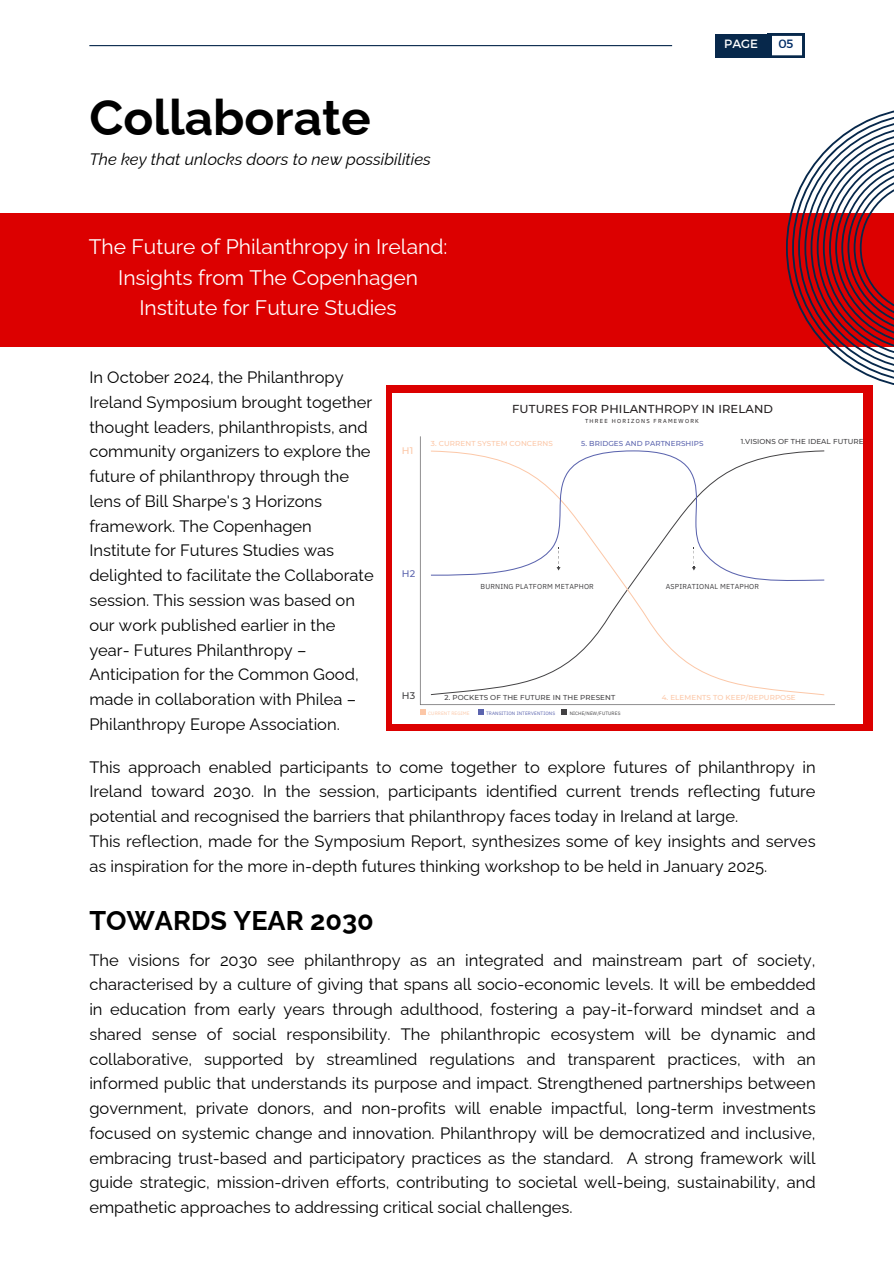
<style>
.page{position:relative;width:894px;height:1264px;background:#fff}
.page>*{position:absolute;margin:0;border:0;box-sizing:border-box;transform-origin:0 0}
.t1{font:700 49.5px "Raleway";color:#000}
.t2{font:700 27px "Raleway";color:#000}
.t3{font:21px/30.3px "Raleway";color:#fff;text-align:center}
.t4{font:16.5px/24.8px "Raleway";color:#000}
.t5{font:italic 16.5px "Raleway";color:#000}
.t6{font:12px "Montserrat";color:#fff}
.t7{font:12px "Montserrat";color:#002c66}
.t8{font:500 11.55px "Montserrat";letter-spacing:.015em;color:#231f20}
.t9{font:500 9.6px "Montserrat";color:#424143}
.t10{font:500 9.6px "Montserrat";color:#5b64ae}
.t11{font:500 9.6px "Montserrat";color:#fcc7a7}
.t12{font:500 7.2px "Montserrat";letter-spacing:.015em;color:#424143}
.t13{font:500 7.2px "Montserrat";letter-spacing:.015em;color:#fcc7a7}
.t14{font:7.2px "IBM Plex Sans";letter-spacing:.025em;color:#424143}
.t15{font:500 7.2px "Montserrat";letter-spacing:.015em;color:#5b64ae}
.t16{font:5.7px "IBM Plex Sans";letter-spacing:.22em;color:#231f20}
.t17{font:4.8px "IBM Plex Sans";letter-spacing:.025em;color:#5b64ae}
.t18{font:4.8px "IBM Plex Sans";letter-spacing:.025em;color:#424143}
.t19{font:4.8px "IBM Plex Sans";letter-spacing:.025em;color:#fcc7a7}
</style>
<div class="page">
<div style="left:0;top:213px;width:893px;height:134px;background:#dc0000"></div>
<div style="left:715px;top:34px;width:56px;height:24px;background:#07284b"></div>
<svg style="left:771px;top:34px;width:33px;height:23px"></svg>
<hr style="left:89px;top:45px;width:583px;height:1px;background:#07284b">
<svg style="left:786px;top:110px;width:107px;height:279px"></svg>
<div style="left:386px;top:385px;width:486px;height:345px;background:#dc0000"></div>
<div style="left:393px;top:393px;width:468px;height:330px;background:#fff"></div>
<svg style="left:420px;top:436px;width:414px;height:279px"></svg>
<h5 class="t1" style="left:89px;top:89px;width:283px">Collaborate</h5>
<h4 class="t5" style="left:89px;top:149px;width:343px">The key that unlocks doors to new possibilities</h4>
<h3 class="t3" style="left:89px;top:232px;width:360px">The Future of Philanthropy in Ireland:<br>Insights from The Copenhagen<br>Institute for Future Studies</h3>
<h1 class="t6" style="left:724px;top:36px;width:35px">PAGE</h1>
<p class="t7" style="left:778px;top:36px;width:17px">05</p>
<h6 class="t4" style="left:89px;top:365px;width:286px">In October 2024, the Philanthropy Ireland Symposium brought together thought leaders, philanthropists, and community organizers to explore the future of philanthropy through the lens of Bill Sharpe's 3 Horizons framework. The Copenhagen Institute for Futures Studies was delighted to facilitate the Collaborate session. This session was based on our work published earlier in the year- Futures Philanthropy – Anticipation for the Common Good, made in collaboration with Philea – Philanthropy Europe Association.</h6>
<h5 class="t4" style="left:89px;top:754px;width:727px">This approach enabled participants to come together to explore futures of philanthropy in Ireland toward 2030. In the session, participants identified current trends reflecting future potential and recognised the barriers that philanthropy faces today in Ireland at large.<br>This reflection, made for the Symposium Report, synthesizes some of key insights and serves as inspiration for the more in-depth futures thinking workshop to be held in January 2025.</h5>
<p class="t8" style="left:512px;top:401px;width:262px">FUTURES FOR PHILANTHROPY IN IRELAND</p>
<p class="t16" style="left:585px;top:417px;width:115px">THREE HORIZONS FRAMEWORK</p>
<h6 class="t13" style="left:431px;top:438px;width:123px">3. CURRENT SYSTEM CONCERNS</h6>
<p class="t12" style="left:740px;top:437px;width:124px">1.VISIONS OF THE IDEAL FUTURE</p>
<p class="t15" style="left:581px;top:438px;width:124px">5. BRIDGES AND PARTNERSHIPS</p>
<p class="t11" style="left:402px;top:444px;width:13px">H1</p>
<p class="t10" style="left:402px;top:568px;width:15px">H2</p>
<h4 class="t14" style="left:480px;top:582px;width:115px">BURNING PLATFORM METAPHOR</h4>
<h2 class="t14" style="left:665px;top:582px;width:95px">ASPIRATIONAL METAPHOR</h2>
<p class="t9" style="left:402px;top:689px;width:15px">H3</p>
<p class="t13" style="left:661px;top:693px;width:135px">4. ELEMENTS TO KEEP/REPURPOSE</p>
<p class="t12" style="left:444px;top:693px;width:172px">2. POCKETS OF THE FUTURE IN THE PRESENT</p>
<p class="t18" style="left:569px;top:709px;width:52px">NICHE/NEW/FUTURES</p>
<p class="t19" style="left:428px;top:709px;width:43px">CURRENT REGIME</p>
<p class="t17" style="left:486px;top:709px;width:71px">TRANSITION INTERVENTIONS</p>
<h4 class="t2" style="left:89px;top:904px;width:286px">TOWARDS YEAR 2030</h4>
<p class="t4" style="left:89px;top:947px;width:727px;text-align:justify">The visions for 2030 see philanthropy as an integrated and mainstream part of society, characterised by a culture of giving that spans all socio-economic levels. It will be embedded in education from early years through adulthood, fostering a pay-it-forward mindset and a shared sense of social responsibility. The philanthropic ecosystem will be dynamic and collaborative, supported by streamlined regulations and transparent practices, with an informed public that understands its purpose and impact. Strengthened partnerships between government, private donors, and non-profits will enable impactful, long-term investments focused on systemic change and innovation. Philanthropy will be democratized and inclusive, embracing trust-based and participatory practices as the standard. A strong framework will guide strategic, mission-driven efforts, contributing to societal well-being, sustainability, and empathetic approaches to addressing critical social challenges.</p>
</div>
